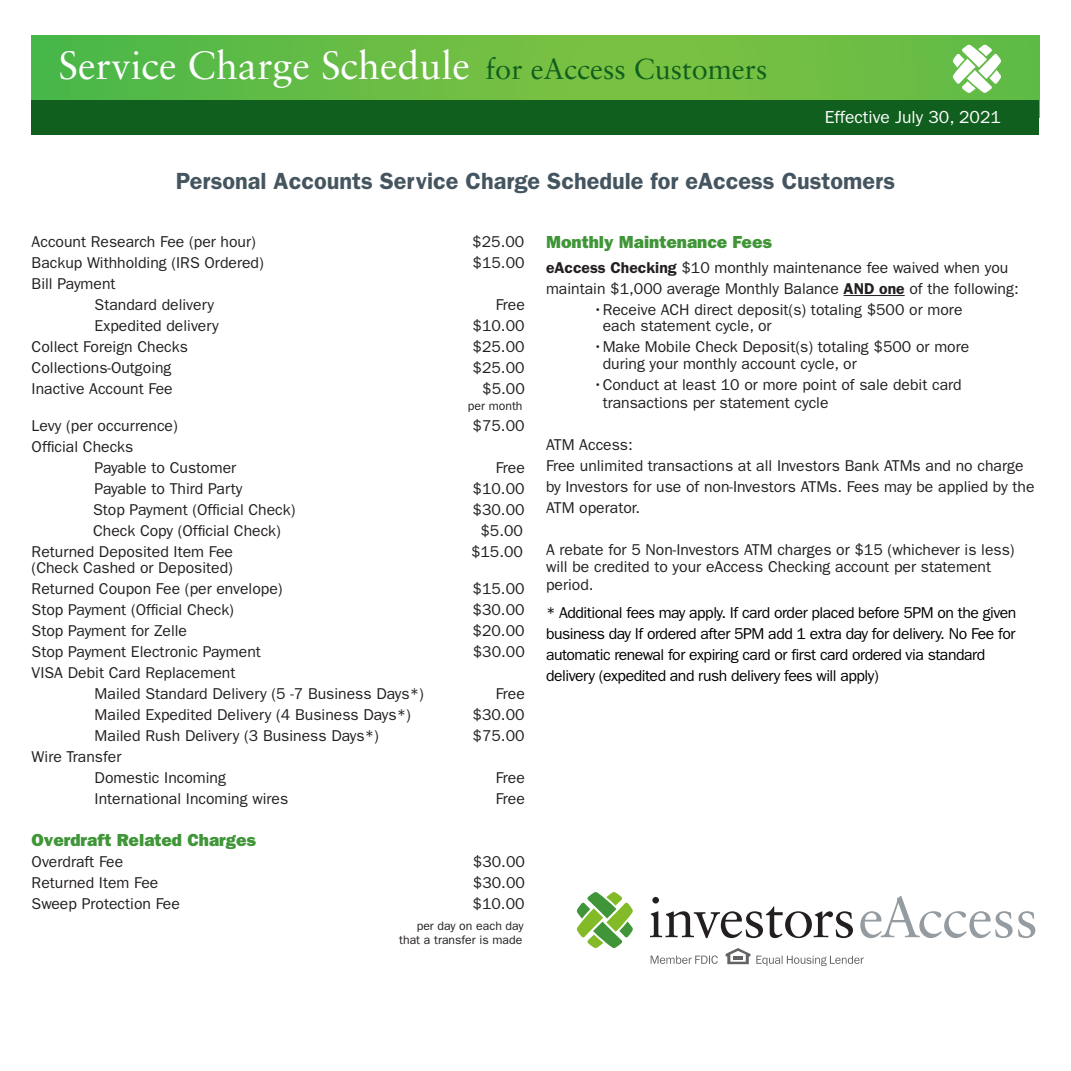
<style>
.page{position:relative;width:1071px;height:1071px;background:#fff}
.page>*{position:absolute;margin:0;border:0;box-sizing:border-box;transform-origin:0 0}
.t1{font:57.05px "Sabon LT Std";letter-spacing:-.01em;color:#959ca1}
.t2{font:39.38px "Sabon LT Std";color:#fff}
.t3{font:600 23.45px "ITC Franklin Gothic Std";color:#45555f}
.t4{font:17.5px "ITC Franklin Gothic Std Hvy";color:#3f9537}
.t5{font:17.5px "ITC Franklin Gothic Std";color:#fff}
.t6{font:15.75px/21px "ITC Franklin Gothic Std";color:#231f20}
.t7{font:15.75px/21px "ITC Franklin Gothic Std";letter-spacing:-.03em;color:#000}
.t8{font:12.25px/14px "ITC Franklin Gothic Std";color:#231f20;text-align:right}
.s1{font-size:29.05px;color:#105f1e}
.s2{font-weight:600}
</style>
<div class="page">
<svg style="left:32px;top:35px;width:1008px;height:65px;background:#67bc44"></svg>
<div style="left:32px;top:100px;width:1008px;height:34px;background:#105f1e"></div>
<svg style="left:953px;top:45px;width:48px;height:48px"></svg>
<svg style="left:651px;top:948px;width:213px;height:18px"></svg>
<div style="left:652px;top:897px;width:7px;height:7px;background:#231f20;border-radius:50%"></div>
<svg style="left:650px;top:906px;width:203px;height:32px"></svg>
<svg style="left:577px;top:892px;width:56px;height:56px"></svg>
<hr style="left:844px;top:295px;width:61px;height:1px;background:#231f20">
<h2 class="t2" style="left:59px;top:42px;width:710px">Service Charge Schedule <span class="s1">for eAccess Customers</span></h2>
<p class="t5" style="left:825px;top:107px;width:178px">Effective July 30, 2021</p>
<h3 class="t3" style="left:176px;top:167px;width:721px">Personal Accounts Service Charge Schedule for eAccess Customers</h3>
<p class="t6" style="left:32px;top:232px;width:226px">Account Research Fee (per hour)</p>
<p class="t6" style="left:472px;top:232px;width:53px">$25.00</p>
<p class="t6" style="left:32px;top:253px;width:234px">Backup Withholding (IRS Ordered)</p>
<p class="t6" style="left:473px;top:253px;width:53px">$15.00</p>
<p class="t6" style="left:95px;top:274px;width:121px;text-indent:-63px">Bill Payment<br>Standard delivery</p>
<p class="t6" style="left:496px;top:295px;width:31px">Free</p>
<p class="t6" style="left:95px;top:316px;width:126px">Expedited delivery</p>
<p class="t6" style="left:473px;top:316px;width:53px">$10.00</p>
<p class="t6" style="left:32px;top:337px;width:158px">Collect Foreign Checks</p>
<p class="t6" style="left:473px;top:337px;width:53px">$25.00</p>
<p class="t6" style="left:32px;top:357px;width:141px">Collections-Outgoing</p>
<p class="t6" style="left:473px;top:357px;width:53px">$25.00</p>
<p class="t6" style="left:32px;top:378px;width:143px">Inactive Account Fee</p>
<p class="t6" style="left:482px;top:378px;width:44px">$5.00</p>
<p class="t8" style="left:468px;top:399px;width:56px">per month</p>
<p class="t6" style="left:32px;top:415px;width:148px">Levy (per occurrence)</p>
<p class="t6" style="left:473px;top:415px;width:53px">$75.00</p>
<p class="t6" style="left:95px;top:436px;width:143px;text-indent:-63px">Official Checks<br>Payable to Customer</p>
<p class="t6" style="left:496px;top:457px;width:31px">Free</p>
<p class="t6" style="left:95px;top:478px;width:149px">Payable to Third Party</p>
<p class="t6" style="left:473px;top:478px;width:53px">$10.00</p>
<p class="t6" style="left:93px;top:499px;width:204px">Stop Payment (Official Check)</p>
<p class="t6" style="left:473px;top:499px;width:53px">$30.00</p>
<p class="t6" style="left:93px;top:520px;width:189px">Check Copy (Official Check)</p>
<p class="t6" style="left:481px;top:520px;width:44px">$5.00</p>
<p class="t6" style="left:32px;top:541px;width:203px">Returned Deposited Item Fee</p>
<p class="t6" style="left:471px;top:541px;width:53px">$15.00</p>
<p class="t6" style="left:32px;top:557px;width:252px">(Check Cashed or Deposited)<br>Returned Coupon Fee (per envelope)</p>
<p class="t6" style="left:473px;top:578px;width:53px">$15.00</p>
<p class="t6" style="left:32px;top:599px;width:204px">Stop Payment (Official Check)</p>
<p class="t6" style="left:473px;top:599px;width:53px">$30.00</p>
<p class="t6" style="left:32px;top:620px;width:157px">Stop Payment for Zelle</p>
<p class="t6" style="left:473px;top:620px;width:53px">$20.00</p>
<p class="t6" style="left:32px;top:641px;width:231px">Stop Payment Electronic Payment</p>
<p class="t6" style="left:473px;top:641px;width:53px">$30.00</p>
<p class="t6" style="left:95px;top:662px;width:331px;text-indent:-63px">VISA Debit Card Replacement<br>Mailed Standard Delivery (5 -7 Business Days*)</p>
<p class="t6" style="left:496px;top:683px;width:31px">Free</p>
<p class="t6" style="left:95px;top:704px;width:318px">Mailed Expedited Delivery (4 Business Days*)</p>
<p class="t6" style="left:473px;top:704px;width:53px">$30.00</p>
<p class="t6" style="left:95px;top:725px;width:286px">Mailed Rush Delivery (3 Business Days*)</p>
<p class="t6" style="left:473px;top:725px;width:53px">$75.00</p>
<p class="t6" style="left:95px;top:746px;width:133px;text-indent:-63px">Wire Transfer<br>Domestic Incoming</p>
<p class="t6" style="left:496px;top:767px;width:31px">Free</p>
<p class="t6" style="left:95px;top:788px;width:195px">International Incoming wires</p>
<p class="t6" style="left:496px;top:788px;width:31px">Free</p>
<p class="t4" style="left:32px;top:829px;width:226px">Overdraft Related Charges</p>
<p class="t6" style="left:32px;top:851px;width:93px">Overdraft Fee</p>
<p class="t6" style="left:473px;top:851px;width:53px">$30.00</p>
<p class="t6" style="left:32px;top:872px;width:128px">Returned Item Fee</p>
<p class="t6" style="left:473px;top:872px;width:53px">$30.00</p>
<p class="t6" style="left:32px;top:893px;width:150px">Sweep Protection Fee</p>
<p class="t6" style="left:473px;top:893px;width:53px">$10.00</p>
<p class="t8" style="left:399px;top:919px;width:126px">per day on each day that a transfer is made</p>
<p class="t4" style="left:546px;top:232px;width:228px">Monthly Maintenance Fees</p>
<p class="t6" style="left:546px;top:257px;width:474px"><span class="s2">eAccess Checking</span> $10 monthly maintenance fee waived when you maintain $1,000 average Monthly Balance <span class="s2">AND one</span> of the following:</p>
<p class="t6" style="left:603px;top:302px;width:361px;line-height:15.8px;text-indent:-9px">•Receive ACH direct deposit(s) totaling $500 or more each statement cycle, or</p>
<p class="t6" style="left:603px;top:338px;width:368px;line-height:17.5px;text-indent:-9px">•Make Mobile Check Deposit(s) totaling $500 or more during your monthly account cycle, or</p>
<p class="t6" style="left:603px;top:376px;width:361px;line-height:17.5px;text-indent:-9px">•Conduct at least 10 or more point of sale debit card transactions per statement cycle</p>
<p class="t6" style="left:546px;top:434px;width:490px">ATM Access:<br>Free unlimited transactions at all Investors Bank ATMs and no charge by Investors for use of non-Investors ATMs. Fees may be applied by the ATM operator.</p>
<p class="t6" style="left:546px;top:541px;width:470px;line-height:17.5px">A rebate for 5 Non-Investors ATM charges or $15 (whichever is less) will be credited to your eAccess Checking account per statement period.</p>
<p class="t7" style="left:546px;top:602px;width:472px">* Additional fees may apply. If card order placed before 5PM on the given business day If ordered after 5PM add 1 extra day for delivery. No Fee for automatic renewal for expiring card or first card ordered via standard delivery (expedited and rush delivery fees will apply)</p>
<h1 class="t1" style="left:858px;top:883px;width:181px">eAccess</h1>
</div>
